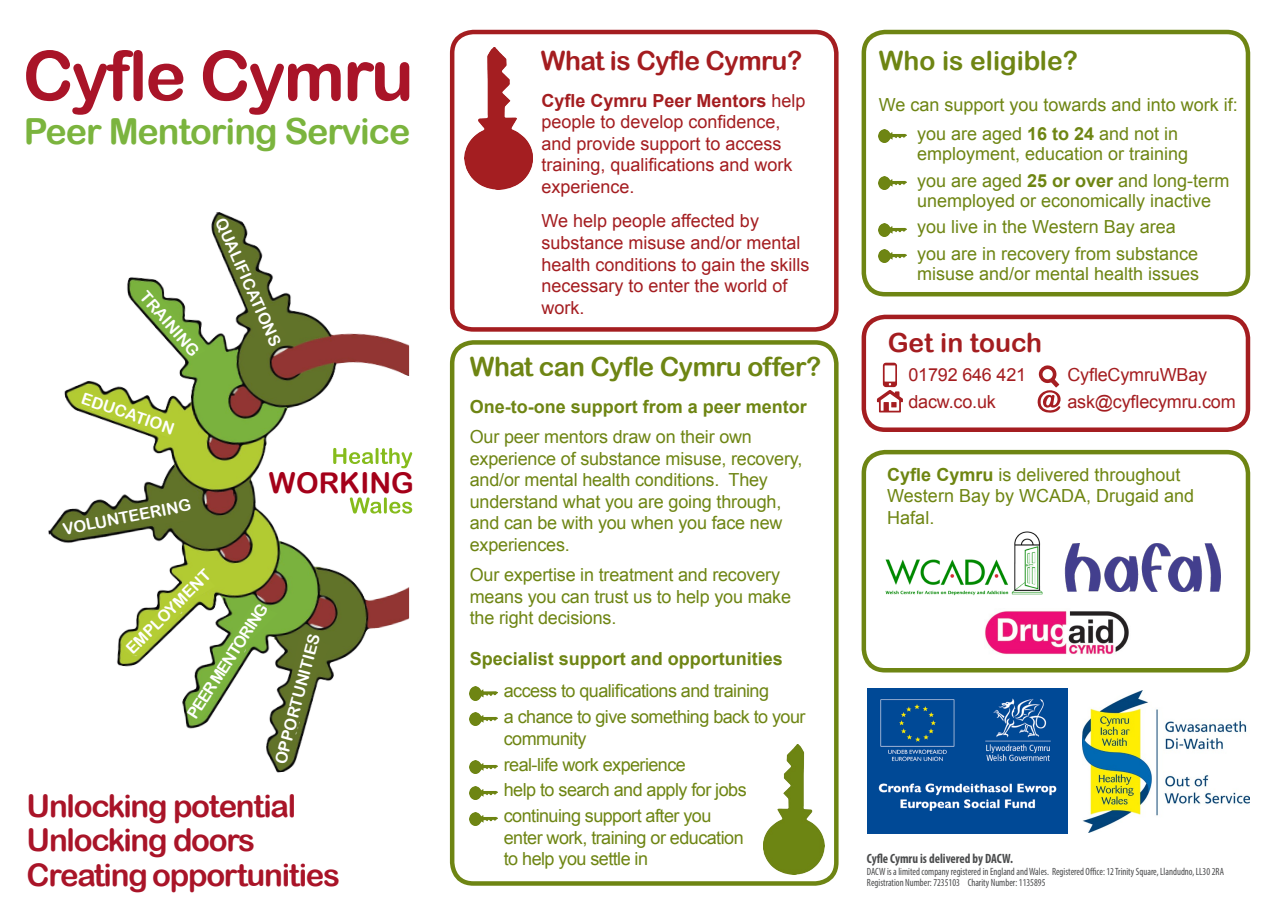
<style>
.page{position:relative;width:1280px;height:910px;background:#fff}
.page>*{position:absolute;margin:0;border:0;box-sizing:border-box;transform-origin:0 0}
.t1{font:69px "Arial Rounded MT Bold";letter-spacing:-.03em;color:#a91428}
.t2{font:36px "Arial Rounded MT Bold";letter-spacing:-.03em;color:#7bb43e}
.t3{font:31.2px/34.5px "Arial Rounded MT Bold";letter-spacing:-.04em;color:#a91428}
.t4{font:28.65px "Arial Rounded MT Bold";color:#a40019}
.t5{font:26.4px "Arial Rounded MT Bold";letter-spacing:-.02em;color:#6e8513}
.t6{font:26.4px "Arial Rounded MT Bold";letter-spacing:-.02em;color:#a41d20}
.t7{font:26.4px "Arial Rounded MT Bold";color:#6e8513}
.t8{font:26.4px "Arial Rounded MT Bold";color:#a41d20}
.t9{font:18px/21.6px "Arial";letter-spacing:-.01em;color:#6e8513}
.t10{font:18px/21.6px "Arial";color:#a41d20}
.t11{font:18px/25.8px "Arial";letter-spacing:-.03em;color:#6e8513}
.t12{font:18px/21.6px "Arial";color:#6e8511}
.t13{font:700 18px "Arial";color:#6e8513}
.t14{font:16.05px "Arial Rounded MT Bold";color:#fff}
.t15{font:700 condensed 13.5px "Myriad Pro";color:#4b4c4d;scale:.94 1}
.t16{font:condensed 10.5px/10.5px "Myriad Pro";color:#4b4c4d;scale:.94 1}
.s1{font-size:72px}
.s2{font-weight:700}
</style>
<div class="page">
<div style="left:861px;top:450px;width:389px;height:222px;border:4px solid #6e8513;border-radius:21px"></div>
<img style="left:885px;top:531px;width:158px;height:64px">
<img style="left:867px;top:689px;width:200px;height:144px">
<img style="left:1083px;top:690px;width:166px;height:142px">
<img style="left:985px;top:611px;width:144px;height:43px">
<img style="left:1064px;top:543px;width:157px;height:48px">
<svg style="left:409px;top:502px;width:3px;height:12px"></svg>
<svg style="left:409px;top:452px;width:3px;height:10px"></svg>
<div style="left:450px;top:30px;width:388px;height:302px;border:4px solid #a41d20;border-radius:21px"></div>
<img style="left:465px;top:47px;width:67px;height:143px">
<div style="left:450px;top:340px;width:388px;height:546px;border:4px solid #6e8513;border-radius:21px"></div>
<img style="left:763px;top:744px;width:61px;height:130px">
<img style="left:470px;top:687px;width:28px;height:13px">
<div style="left:861px;top:30px;width:389px;height:266px;border:4px solid #6e8513;border-radius:21px"></div>
<img style="left:879px;top:129px;width:28px;height:13px">
<img style="left:879px;top:176px;width:28px;height:13px">
<img style="left:879px;top:223px;width:28px;height:13px">
<img style="left:879px;top:250px;width:28px;height:13px">
<img style="left:48px;top:212px;width:361px;height:561px">
<svg style="left:139px;top:291px;width:67px;height:69px"></svg>
<svg style="left:219px;top:225px;width:68px;height:119px"></svg>
<svg style="left:81px;top:392px;width:94px;height:46px"></svg>
<svg style="left:67px;top:499px;width:122px;height:36px;background:#6c7a3f"></svg>
<svg style="left:124px;top:571px;width:207px;height:185px"></svg>
<img style="left:470px;top:713px;width:28px;height:13px">
<img style="left:470px;top:760px;width:28px;height:13px">
<img style="left:470px;top:812px;width:28px;height:13px">
<div style="left:861px;top:315px;width:389px;height:117px;border:4px solid #a41d20;border-radius:21px"></div>
<svg style="left:1037px;top:365px;width:24px;height:48px"></svg>
<svg style="left:877px;top:363px;width:26px;height:49px"></svg>
<img style="left:470px;top:786px;width:28px;height:13px">
<h1 class="t1" style="left:23px;top:35px;width:393px">Cyfle Cym<span class="s1">ru</span></h1>
<h2 class="t2" style="left:24px;top:110px;width:388px">Peer Mentoring Service</h2>
<p class="t14" style="left:150px;top:287px;width:82px;rotate:49deg">TRAINING</p>
<p class="t14" style="left:85px;top:389px;width:99px;rotate:19deg">EDUCATION</p>
<p class="t14" style="left:229px;top:215px;width:140px;rotate:66deg">QUALIFICATIONS</p>
<h3 class="t4" style="left:269px;top:466px;width:147px">WORKING</h3>
<p class="t14" style="left:61px;top:520px;width:132px;rotate:-11deg">VOLUNTEERING</p>
<p class="t14" style="left:122px;top:645px;width:114px;rotate:-45deg">EMPLOYMENT</p>
<p class="t14" style="left:183px;top:712px;width:135px;rotate:-57deg">PEER MENTORING</p>
<p class="t14" style="left:271px;top:761px;width:136px;rotate:-75deg">OPPORTUNITIES</p>
<h3 class="t3" style="left:27px;top:788px;width:315px">Unlocking potential<br>Unlocking doors<br>Creating opportunities</h3>
<h3 class="t6" style="left:541px;top:45px;width:263px">What is Cyfle Cymru?</h3>
<p class="t10" style="left:541px;top:90px;width:266px"><span class="s2">Cyfle Cymru Peer Mentors</span> help people to develop confidence, and provide support to access training, qualifications and work experience.</p>
<p class="t10" style="left:541px;top:210px;width:270px">We help people affected by substance misuse and/or mental health conditions to gain the skills necessary to enter the world of work.</p>
<h3 class="t5" style="left:470px;top:351px;width:353px">What can Cyfle Cymru offer?</h3>
<p class="t13" style="left:470px;top:394px;width:339px">One-to-one support from a peer mentor</p>
<p class="t9" style="left:470px;top:426px;width:334px">Our peer mentors draw on their own experience of substance misuse, recovery, and/or mental health conditions. They understand what you are going through, and can be with you when you face new experiences.</p>
<p class="t9" style="left:470px;top:564px;width:323px">Our expertise in treatment and recovery means you can trust us to help you make the right decisions.</p>
<p class="t13" style="left:470px;top:647px;width:315px">Specialist support and opportunities</p>
<p class="t11" style="left:504px;top:678px;width:303px">access to qualifications and training<br>a chance to give something back to your</p>
<p class="t11" style="left:504px;top:726px;width:244px">community<br>real-life work experience<br>help to search and apply for jobs continuing support after you</p>
<p class="t11" style="left:504px;top:827px;width:241px;line-height:21.6px">enter work, training or education to help you settle in</p>
<h3 class="t7" style="left:879px;top:45px;width:201px">Who is eligible?</h3>
<p class="t9" style="left:917px;top:90px;width:322px;line-height:28.8px;text-indent:-38px">We can support you towards and into work if: you are aged <span class="s2">16 to 24</span> and not in</p>
<p class="t9" style="left:917px;top:140px;width:314px;line-height:26.5px">employment, education or training<br>you are aged <span class="s2">25 or over</span> and long-term</p>
<p class="t9" style="left:917px;top:187px;width:296px;line-height:26.5px">unemployed or economically inactive you live in the Western Bay area<br>you are in recovery from substance</p>
<p class="t9" style="left:917px;top:263px;width:284px">misuse and/or mental health issues</p>
<h3 class="t8" style="left:888px;top:327px;width:156px">Get in touch</h3>
<p class="t10" style="left:908px;top:361px;width:119px;line-height:27px">01792 646 421 dacw.co.uk</p>
<p class="t10" style="left:1067px;top:361px;width:170px;line-height:27px">CyfleCymruWBay ask@cyflecymru.com</p>
<p class="t12" style="left:887px;top:464px;width:308px"><span class="s2">Cyfle Cymru</span> is delivered throughout<br>Western Bay by WCADA, Drugaid and<br>Hafal.</p>
<p class="t15" style="left:867px;top:850px;width:157px">Cyfle Cymru is delivered by DACW.</p>
<p class="t16" style="left:867px;top:866px;width:381px">DACW is a limited company registered in England and Wales. Registered Office: 12 Trinity Square, Llandudno, LL30 2RA<br>Registration Number: 7235103 Charity Number: 1135895</p>
</div>
